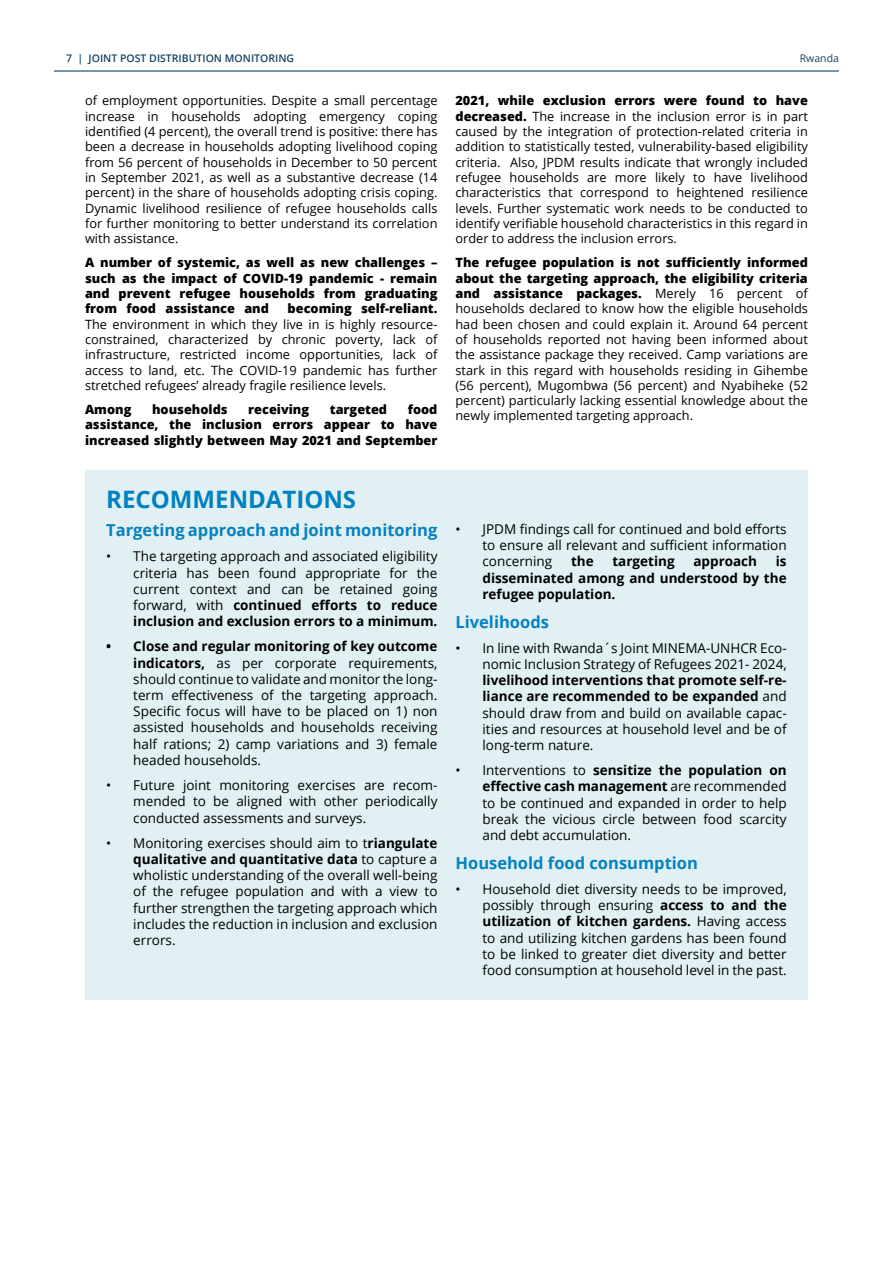
<style>
.page{position:relative;width:893px;height:1263px;background:#fff}
.page>*{position:absolute;margin:0;border:0;box-sizing:border-box;transform-origin:0 0}
.t1{font:700 24px "Open Sans";color:#0081c2}
.t2{font:700 16.5px "Open Sans";color:#0581c2}
.t3{font:13.5px/16.2px "Open Sans";color:#000;text-align:justify}
.t4{font:700 13.5px/16.2px "Open Sans";color:#000;text-align:justify}
.t5{font:12.75px/15.3px "Open Sans";color:#000;text-align:justify}
.t6{font:800 12.75px/15.3px "Open Sans";color:#000;text-align:justify}
.t7{font:600 10.5px "Open Sans";color:#154464}
.t8{font:10.5px "Open Sans";color:#154464}
.s1{font-weight:800}
.s2{font-weight:700}
</style>
<div class="page">
<hr style="left:54px;top:70px;width:785px;height:2px;background:#154464">
<div style="left:85px;top:470px;width:723px;height:529px;background:#e1f0f2"></div>
<p class="t7" style="left:66px;top:51px;width:229px">7 | JOINT POST DISTRIBUTION MONITORING</p>
<p class="t8" style="left:800px;top:51px;width:41px">Rwanda</p>
<p class="t5" style="left:85px;top:93px;width:354px">of employment opportunities. Despite a small percentage increase in households adopting emergency coping identified (4 percent), the overall trend is positive: there has been a decrease in households adopting livelihood coping from 56 percent of households in December to 50 percent in September 2021, as well as a substantive decrease (14 percent) in the share of households adopting crisis coping.<br>Dynamic livelihood resilience of refugee households calls for further monitoring to better understand its correlation with assistance.</p>
<p class="t6" style="left:85px;top:254px;width:354px">A number of systemic, as well as new challenges – such as the impact of COVID-19 pandemic - remain and prevent refugee households from graduating from food assistance and</p>
<p class="t5" style="left:455px;top:93px;width:354px"><span class="s1">2021, while exclusion errors were found to have decreased.</span> The increase in the inclusion error is in part caused by the integration of protection-related criteria in addition to statistically tested, vulnerability-based eligibility criteria. Also, JPDM results indicate that wrongly included refugee households are more likely to have livelihood characteristics that correspond to heightened resilience levels. Further systematic work needs to be conducted to identify verifiable household characteristics in this regard in order to address the inclusion errors.</p>
<p class="t5" style="left:455px;top:255px;width:354px"><span class="s1">The refugee population is not sufficiently informed about the targeting approach, the eligibility criteria and assistance packages.</span> Merely 16 percent of households declared to know how the eligible households had been chosen and could explain it. Around 64 percent of households reported not having been informed about the assistance package they received. Camp variations are stark in this regard with households residing in Gihembe (56 percent), Mugombwa (56 percent) and Nyabiheke (52 percent) particularly lacking essential knowledge about the newly implemented targeting approach.</p>
<p class="t6" style="left:288px;top:300px;width:151px">becoming self-reliant.</p>
<p class="t5" style="left:85px;top:316px;width:354px">The environment in which they live in is highly resource&shy;constrained, characterized by chronic poverty, lack of infrastructure, restricted income opportunities, lack of access to land, etc. The COVID-19 pandemic has further stretched refugees’ already fragile resilience levels.</p>
<p class="t6" style="left:85px;top:401px;width:48px">Among</p>
<p class="t6" style="left:152px;top:401px;width:77px">households</p>
<p class="t6" style="left:248px;top:401px;width:62px">receiving</p>
<p class="t6" style="left:330px;top:401px;width:59px">targeted</p>
<p class="t6" style="left:85px;top:401px;width:354px;text-indent:323px">food assistance, the inclusion errors appear to have increased slightly between May 2021 and September</p>
<h1 class="t1" style="left:106px;top:482px;width:251px">RECOMMENDATIONS</h1>
<p class="t2" style="left:106px;top:519px;width:333px">Targeting approach and joint monitoring</p>
<p class="t3" style="left:133px;top:548px;width:306px;text-indent:-27px">• The targeting approach and associated eligibility criteria has been found appropriate for the current context and can be retained going forward, with <span class="s2">continued efforts to reduce inclusion and exclusion errors to a minimum.</span></p>
<p class="t3" style="left:133px;top:638px;width:306px;text-indent:-27px"><span class="s2">• Close and regular monitoring of key outcome indicators,</span> as per corporate requirements, should continue to validate and monitor the long&shy;term effectiveness of the targeting approach.<br>Specific focus will have to be placed on 1) non assisted households and households receiving half rations; 2) camp variations and 3) female headed households.</p>
<p class="t3" style="left:133px;top:777px;width:306px;text-indent:-27px">• Future joint monitoring exercises are recom&shy;mended to be aligned with other periodically conducted assessments and surveys.</p>
<p class="t3" style="left:133px;top:834px;width:306px;text-indent:-27px">• Monitoring exercises should aim to t<span class="s2">riangulate qualitative and quantitative data</span> to capture a wholistic understanding of the overall well-being of the refugee population and with a view to further strengthen the targeting approach which includes the reduction in inclusion and exclusion errors.</p>
<p class="t3" style="left:482px;top:521px;width:306px;text-indent:-27px">• JPDM findings call for continued and bold efforts to ensure all relevant and sufficient information concerning</p>
<p class="t4" style="left:482px;top:553px;width:306px;text-indent:293px">is disseminated among and understood by the refugee population.</p>
<p class="t2" style="left:455px;top:610px;width:95px">Livelihoods</p>
<p class="t3" style="left:455px;top:639px;width:333px;text-align:right">• In line with Rwanda´s Joint MINEMA-UNHCR Eco&shy;nomic Inclusion Strategy of Refugees 2021- 2024,</p>
<p class="t3" style="left:482px;top:672px;width:306px"><span class="s2">livelihood interventions that promote self-re&shy;liance are recommended to be expanded</span> and should draw from and build on available capac&shy;ities and resources at household level and be of long-term nature.</p>
<p class="t3" style="left:482px;top:762px;width:306px;text-indent:-27px">• Interventions to <span class="s2">sensitize the population on effective cash management</span> are recommended to be continued and expanded in order to help break the vicious circle between food scarcity and debt accumulation.</p>
<p class="t2" style="left:455px;top:851px;width:244px">Household food consumption</p>
<p class="t3" style="left:482px;top:881px;width:306px;text-indent:-27px">• Household diet diversity needs to be improved, possibly through ensuring <span class="s2">access to and the utilization of kitchen gardens.</span> Having access to and utilizing kitchen gardens has been found to be linked to greater diet diversity and better food consumption at household level in the past.</p>
<p class="t4" style="left:571px;top:553px;width:24px">the</p>
<p class="t4" style="left:612px;top:553px;width:64px">targeting</p>
<p class="t4" style="left:693px;top:553px;width:65px">approach</p>
</div>
